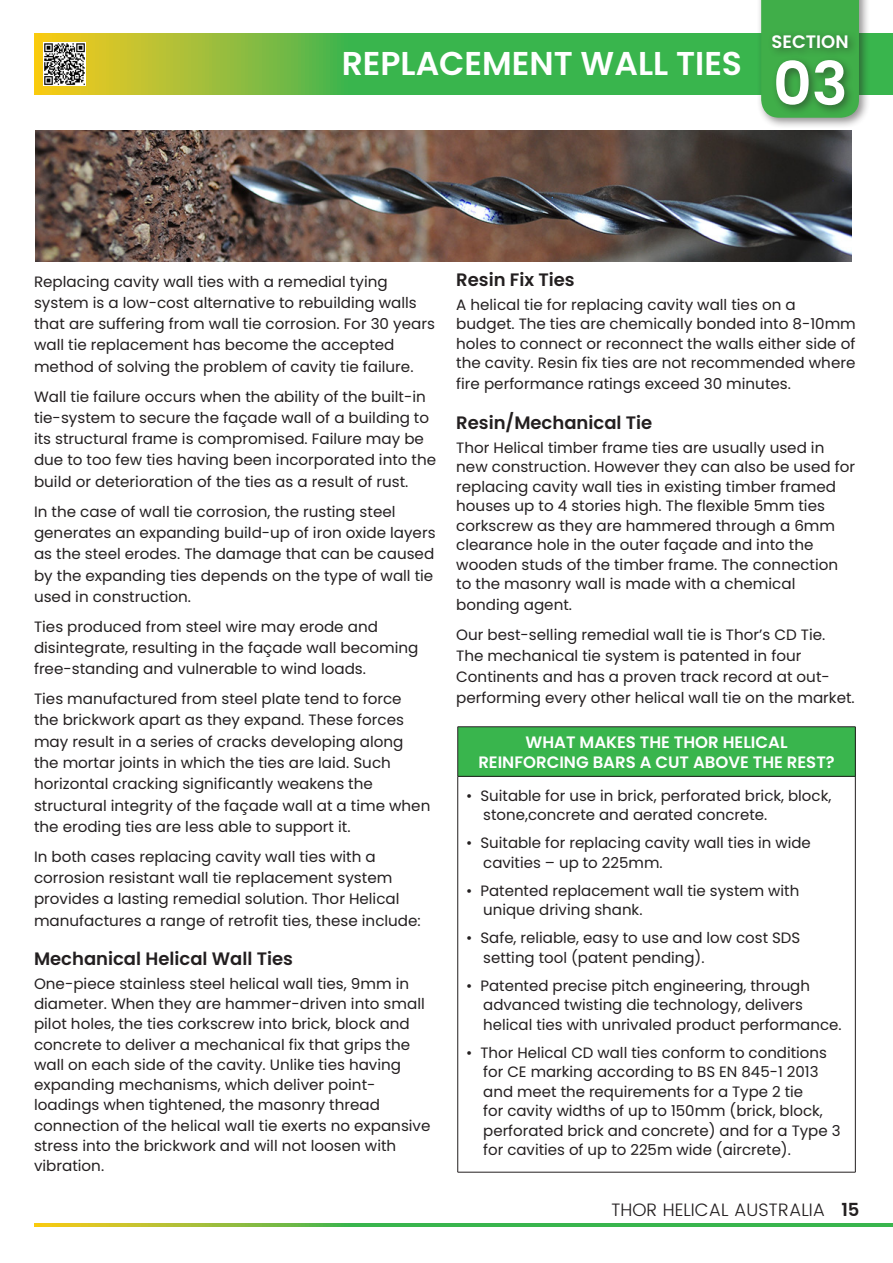
<style>
.page{position:relative;width:893px;height:1263px;background:#fff}
.page>*{position:absolute;margin:0;border:0;box-sizing:border-box;transform-origin:0 0}
.t1{font:600 60px "Poppins";color:#fff}
.t2{font:600 33px "Poppins";color:#fff}
.LOWER_CASE_SUB_HEADI{font:600 18px "Poppins";color:#231f20}
.t3{font:300 18px "Poppins";color:#231f20}
.t4{font:600 18px "Poppins";color:#fff}
.cell_type{font:600 16.5px "Poppins";color:#fff}
.body_type{font:15px/21.3px "Poppins";color:#231f20}
.s1{font-weight:600}
</style>
<div class="page">
<svg style="left:34px;top:1223px;width:859px;height:3px;background:#60b844"></svg>
<svg style="left:34px;top:33px;width:859px;height:62px;background:#61b845"></svg>
<div style="left:756px;top:0;width:114px;height:129px;background:#231f20;opacity:.5"></div>
<div style="left:761px;top:0;width:98px;height:118px;background:#40ae49"></div>
<div style="left:767px;top:30px;width:91px;height:29px;background:#231f20;opacity:.5"></div>
<div style="left:771px;top:55px;width:84px;height:61px;background:#231f20;opacity:.5"></div>
<img style="left:35px;top:131px;width:817px;height:130px">
<div style="left:458px;top:727px;width:397px;height:49px;background:#39b54d"></div>
<hr style="left:855px;top:776px;width:1px;height:396px;background:#231f20">
<hr style="left:457px;top:776px;width:1px;height:396px;background:#231f20">
<hr style="left:458px;top:1172px;width:397px;height:1px;background:#231f20">
<hr style="left:458px;top:726px;width:397px;height:1px;background:#231f20">
<hr style="left:457px;top:727px;width:1px;height:49px;background:#231f20">
<hr style="left:855px;top:727px;width:1px;height:49px;background:#231f20">
<hr style="left:458px;top:776px;width:397px;height:1px;background:#231f20">
<img style="left:43px;top:43px;width:43px;height:42px">
<p class="t2" style="left:342px;top:45px;width:402px">REPLACEMENT WALL TIES</p>
<p class="t4" style="left:771px;top:31px;width:79px">SECTION</p>
<p class="t1" style="left:773px;top:49px;width:76px">03</p>
<p class="body_type" style="left:34px;top:271px;width:402px">Replacing cavity wall ties with a remedial tying system is a low-cost alternative to rebuilding walls that are suffering from wall tie corrosion. For 30 years wall tie replacement has become the accepted method of solving the problem of cavity tie failure.</p>
<p class="body_type" style="left:34px;top:386px;width:404px">Wall tie failure occurs when the ability of the built-in tie-system to secure the façade wall of a building to its structural frame is compromised. Failure may be due to too few ties having been incorporated into the build or deterioration of the ties as a result of rust.</p>
<p class="body_type" style="left:34px;top:501px;width:403px">In the case of wall tie corrosion, the rusting steel generates an expanding build-up of iron oxide layers as the steel erodes. The damage that can be caused by the expanding ties depends on the type of wall tie used in construction.</p>
<p class="body_type" style="left:34px;top:616px;width:386px">Ties produced from steel wire may erode and disintegrate, resulting in the façade wall becoming free-standing and vulnerable to wind loads.</p>
<p class="body_type" style="left:34px;top:688px;width:398px">Ties manufactured from steel plate tend to force<br>the brickwork apart as they expand. These forces may result in a series of cracks developing along the mortar joints in which the ties are laid. Such horizontal cracking significantly weakens the structural integrity of the façade wall at a time when the eroding ties are less able to support it.</p>
<p class="body_type" style="left:34px;top:846px;width:388px">In both cases replacing cavity wall ties with a corrosion resistant wall tie replacement system provides a lasting remedial solution. Thor Helical manufactures a range of retrofit ties, these include:</p>
<p class="LOWER_CASE_SUB_HEADI" style="left:34px;top:948px;width:261px">Mechanical Helical Wall Ties</p>
<p class="body_type" style="left:34px;top:973px;width:398px;line-height:20.2px">One-piece stainless steel helical wall ties, 9mm in diameter. When they are hammer-driven into small pilot holes, the ties corkscrew into brick, block and concrete to deliver a mechanical fix that grips the wall on each side of the cavity. Unlike ties having expanding mechanisms, which deliver point&shy;loadings when tightened, the masonry thread connection of the helical wall tie exerts no expansive stress into the brickwork and will not loosen with vibration.</p>
<p class="LOWER_CASE_SUB_HEADI" style="left:456px;top:269px;width:120px">Resin Fix Ties</p>
<p class="body_type" style="left:456px;top:295px;width:401px;line-height:19.5px">A helical tie for replacing cavity wall ties on a budget. The ties are chemically bonded into 8-10mm holes to connect or reconnect the walls either side of the cavity. Resin fix ties are not recommended where</p>
<p class="body_type" style="left:456px;top:374px;width:336px">fire performance ratings exceed 30 minutes.</p>
<p class="LOWER_CASE_SUB_HEADI" style="left:456px;top:412px;width:198px">Resin/Mechanical Tie</p>
<p class="body_type" style="left:456px;top:438px;width:400px;line-height:19.5px">Thor Helical timber frame ties are usually used in new construction. However they can also be used for replacing cavity wall ties in existing timber framed houses up to 4 stories high. The flexible 5mm ties corkscrew as they are hammered through a 6mm clearance hole in the outer façade and into the wooden studs of the timber frame. The connection to the masonry wall is made with a chemical</p>
<p class="body_type" style="left:456px;top:594px;width:117px">bonding agent.</p>
<p class="body_type" style="left:456px;top:624px;width:400px">Our best-selling remedial wall tie is Thor’s CD Tie.<br>The mechanical tie system is patented in four Continents and has a proven track record at out&shy;performing every other helical wall tie on the market.</p>
<p class="cell_type" style="left:525px;top:733px;width:264px">WHAT MAKES THE THOR HELICAL</p>
<p class="cell_type" style="left:478px;top:752px;width:358px">REINFORCING BARS A CUT ABOVE THE REST?</p>
<p class="body_type" style="left:483px;top:786px;width:350px;line-height:19.5px;text-indent:-17px">• Suitable for use in brick, perforated brick, block, stone,concrete and aerated concrete.</p>
<p class="body_type" style="left:483px;top:833px;width:329px;line-height:19.5px;text-indent:-17px">• Suitable for replacing cavity wall ties in wide cavities – up to 225mm.</p>
<p class="body_type" style="left:483px;top:881px;width:318px;line-height:19.5px;text-indent:-17px">• Patented replacement wall tie system with unique driving shank.</p>
<p class="body_type" style="left:483px;top:928px;width:319px;line-height:19.5px;text-indent:-17px">• Safe, reliable, easy to use and low cost SDS setting tool (patent pending).</p>
<p class="body_type" style="left:483px;top:976px;width:360px;line-height:19.5px;text-indent:-17px">• Patented precise pitch engineering, through advanced twisting die technology, delivers helical ties with unrivaled product performance.</p>
<p class="body_type" style="left:483px;top:1043px;width:359px;line-height:19.5px;text-indent:-17px">• Thor Helical CD wall ties conform to conditions for CE marking according to BS EN 845-1 2013 and meet the requirements for a Type 2 tie<br>for cavity widths of up to 150mm (brick, block, perforated brick and concrete) and for a Type 3 for cavities of up to 225m wide (aircrete).</p>
<p class="t3" style="left:611px;top:1196px;width:250px">THOR HELICAL AUSTRALIA <span class="s1">15</span></p>
</div>
